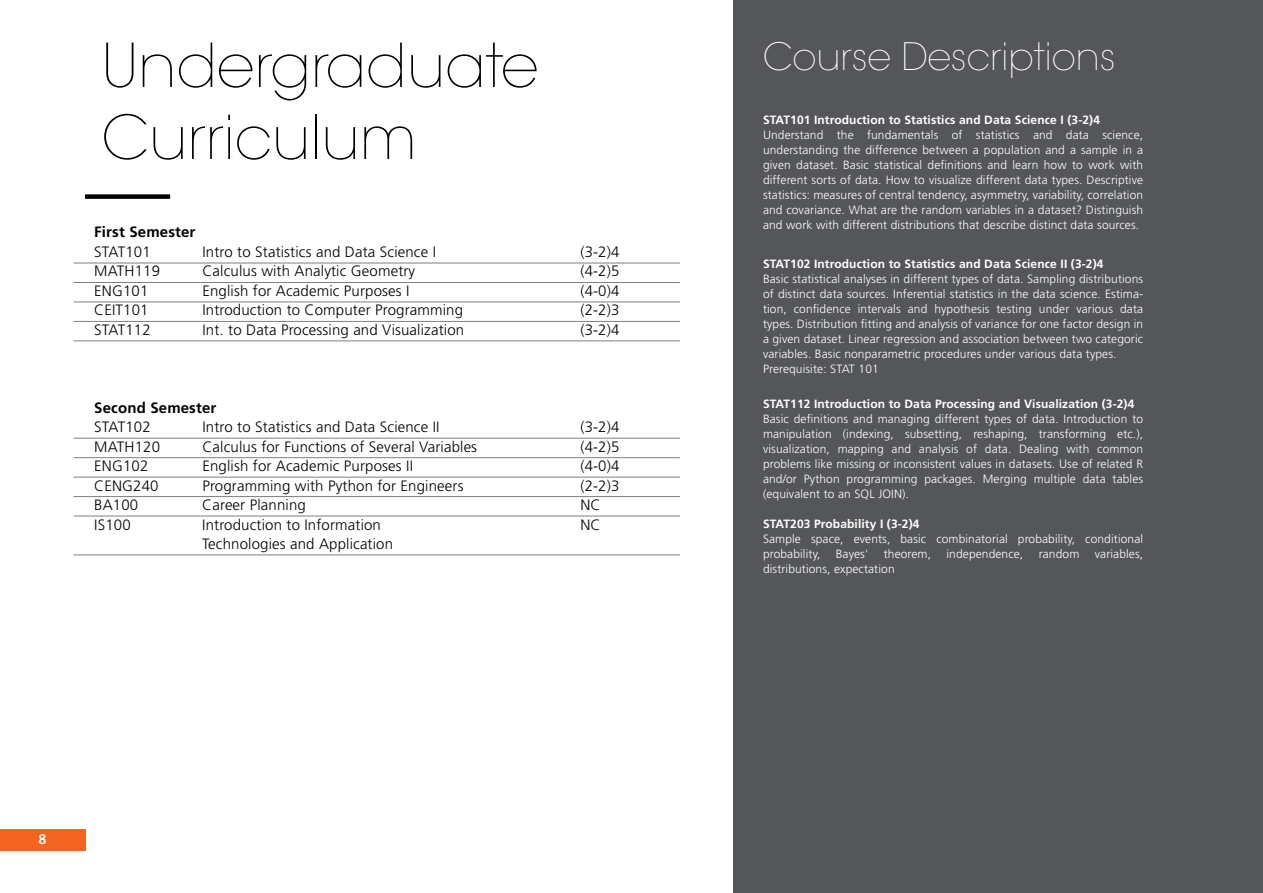
<style>
.page{position:relative;width:1263px;height:893px;background:#fff}
.page>*{position:absolute;margin:0;border:0;box-sizing:border-box;transform-origin:0 0}
.t1{font:200 60px/72px "ITC Avant Garde Std";color:#000}
.t2{font:200 37.5px "ITC Avant Garde Std";color:#fff}
.t3{font:300 15px "Frutiger LT Std";letter-spacing:.01em;color:#000}
.t4{font:700 15px "Frutiger LT Std";letter-spacing:.01em;color:#000}
.t5{font:600 15px "Myriad Pro";color:#fff}
.t6{font:300 12px/15px "Frutiger LT Std";letter-spacing:.01em;color:#fff;text-align:justify}
.t7{font:700 12px "Frutiger LT Std";letter-spacing:.01em;color:#fff}
</style>
<div class="page">
<div style="left:0;top:829px;width:85px;height:21px;background:#f36421"></div>
<div style="left:734px;top:0;width:529px;height:893px;background:#54565a"></div>
<hr style="left:74px;top:263px;width:606px;height:1px;background:#808080">
<hr style="left:74px;top:282px;width:606px;height:1px;background:#808080">
<hr style="left:74px;top:302px;width:606px;height:1px;background:#808080">
<hr style="left:74px;top:321px;width:606px;height:1px;background:#808080">
<hr style="left:74px;top:341px;width:606px;height:1px;background:#808080">
<hr style="left:74px;top:457px;width:606px;height:1px;background:#808080">
<hr style="left:74px;top:438px;width:606px;height:1px;background:#808080">
<hr style="left:74px;top:496px;width:606px;height:1px;background:#808080">
<hr style="left:74px;top:516px;width:606px;height:1px;background:#808080">
<hr style="left:74px;top:555px;width:606px;height:1px;background:#808080">
<hr style="left:74px;top:477px;width:606px;height:1px;background:#808080">
<div style="left:85px;top:194px;width:85px;height:5px;background:#000"></div>
<h1 class="t1" style="left:102px;top:31px;width:438px">Undergraduate<br>Curriculum</h1>
<p class="t4" style="left:94px;top:223px;width:103px">First Semester</p>
<p class="t3" style="left:94px;top:243px;width:58px">STAT101</p>
<p class="t3" style="left:202px;top:243px;width:235px">Intro to Statistics and Data Science I</p>
<p class="t3" style="left:580px;top:243px;width:41px">(3-2)4</p>
<p class="t3" style="left:94px;top:263px;width:67px">MATH119</p>
<p class="t3" style="left:202px;top:263px;width:214px">Calculus with Analytic Geometry</p>
<p class="t3" style="left:580px;top:263px;width:41px">(4-2)5</p>
<p class="t3" style="left:94px;top:282px;width:56px">ENG101</p>
<p class="t3" style="left:202px;top:282px;width:209px">English for Academic Purposes I</p>
<p class="t3" style="left:580px;top:282px;width:41px">(4-0)4</p>
<p class="t3" style="left:94px;top:302px;width:56px">CEIT101</p>
<p class="t3" style="left:202px;top:302px;width:262px">Introduction to Computer Programming</p>
<p class="t3" style="left:580px;top:302px;width:41px">(2-2)3</p>
<p class="t3" style="left:94px;top:321px;width:58px">STAT112</p>
<p class="t3" style="left:202px;top:321px;width:263px">Int. to Data Processing and Visualization</p>
<p class="t3" style="left:580px;top:321px;width:41px">(3-2)4</p>
<p class="t4" style="left:94px;top:399px;width:124px">Second Semester</p>
<p class="t3" style="left:94px;top:419px;width:58px">STAT102</p>
<p class="t3" style="left:202px;top:419px;width:239px">Intro to Statistics and Data Science II</p>
<p class="t3" style="left:580px;top:419px;width:41px">(3-2)4</p>
<p class="t3" style="left:94px;top:438px;width:67px">MATH120</p>
<p class="t3" style="left:202px;top:438px;width:276px">Calculus for Functions of Several Variables</p>
<p class="t3" style="left:580px;top:438px;width:41px">(4-2)5</p>
<p class="t3" style="left:94px;top:458px;width:56px">ENG102</p>
<p class="t3" style="left:202px;top:458px;width:212px">English for Academic Purposes II</p>
<p class="t3" style="left:580px;top:458px;width:41px">(4-0)4</p>
<p class="t3" style="left:94px;top:477px;width:66px">CENG240</p>
<p class="t3" style="left:202px;top:477px;width:263px">Programming with Python for Engineers</p>
<p class="t3" style="left:580px;top:477px;width:41px">(2-2)3</p>
<p class="t3" style="left:94px;top:497px;width:45px">BA100</p>
<p class="t3" style="left:202px;top:497px;width:105px">Career Planning</p>
<p class="t3" style="left:580px;top:497px;width:22px">NC</p>
<p class="t3" style="left:94px;top:516px;width:38px">IS100</p>
<p class="t3" style="left:202px;top:516px;width:180px">Introduction to Information</p>
<p class="t3" style="left:580px;top:516px;width:22px">NC</p>
<p class="t3" style="left:202px;top:536px;width:192px">Technologies and Application</p>
<p class="t5" style="left:39px;top:830px;width:10px">8</p>
<h2 class="t2" style="left:763px;top:35px;width:354px">Course Descriptions</h2>
<p class="t7" style="left:763px;top:113px;width:339px">STAT101 Introduction to Statistics and Data Science I (3-2)4</p>
<p class="t6" style="left:763px;top:128px;width:382px">Understand the fundamentals of statistics and data science, understanding the difference between a population and a sample in a given dataset. Basic statistical definitions and learn how to work with different sorts of data. How to visualize different data types. Descriptive statistics: measures of central tendency, asymmetry, variability, correlation and covariance. What are the random variables in a dataset? Distinguish and work with different distributions that describe distinct data sources.</p>
<p class="t7" style="left:763px;top:257px;width:342px">STAT102 Introduction to Statistics and Data Science II (3-2)4</p>
<p class="t6" style="left:763px;top:272px;width:382px;text-align:left">Basic statistical analyses in different types of data. Sampling distributions of distinct data sources. Inferential statistics in the data science. Estima&shy;tion, confidence intervals and hypothesis testing under various data types. Distribution fitting and analysis of variance for one factor design in a given dataset. Linear regression and association between two categoric variables. Basic nonparametric procedures under various data types.<br>Prerequisite: STAT 101</p>
<p class="t7" style="left:763px;top:397px;width:373px">STAT112 Introduction to Data Processing and Visualization (3-2)4</p>
<p class="t6" style="left:763px;top:411px;width:382px">Basic definitions and managing different types of data. Introduction to manipulation (indexing, subsetting, reshaping, transforming etc.), visualization, mapping and analysis of data. Dealing with common problems like missing or inconsistent values in datasets. Use of related R and/or Python programming packages. Merging multiple data tables (equivalent to an SQL JOIN).</p>
<p class="t7" style="left:763px;top:517px;width:158px">STAT203 Probability I (3-2)4</p>
<p class="t6" style="left:763px;top:531px;width:382px">Sample space, events, basic combinatorial probability, conditional probability,</p>
<p class="t6" style="left:836px;top:546px;width:34px">Bayes'</p>
<p class="t6" style="left:884px;top:546px;width:49px">theorem,</p>
<p class="t6" style="left:946px;top:546px;width:78px">independence,</p>
<p class="t6" style="left:1039px;top:546px;width:42px">random</p>
<p class="t6" style="left:1095px;top:546px;width:50px">variables,</p>
<p class="t6" style="left:763px;top:561px;width:133px">distributions, expectation</p>
</div>
